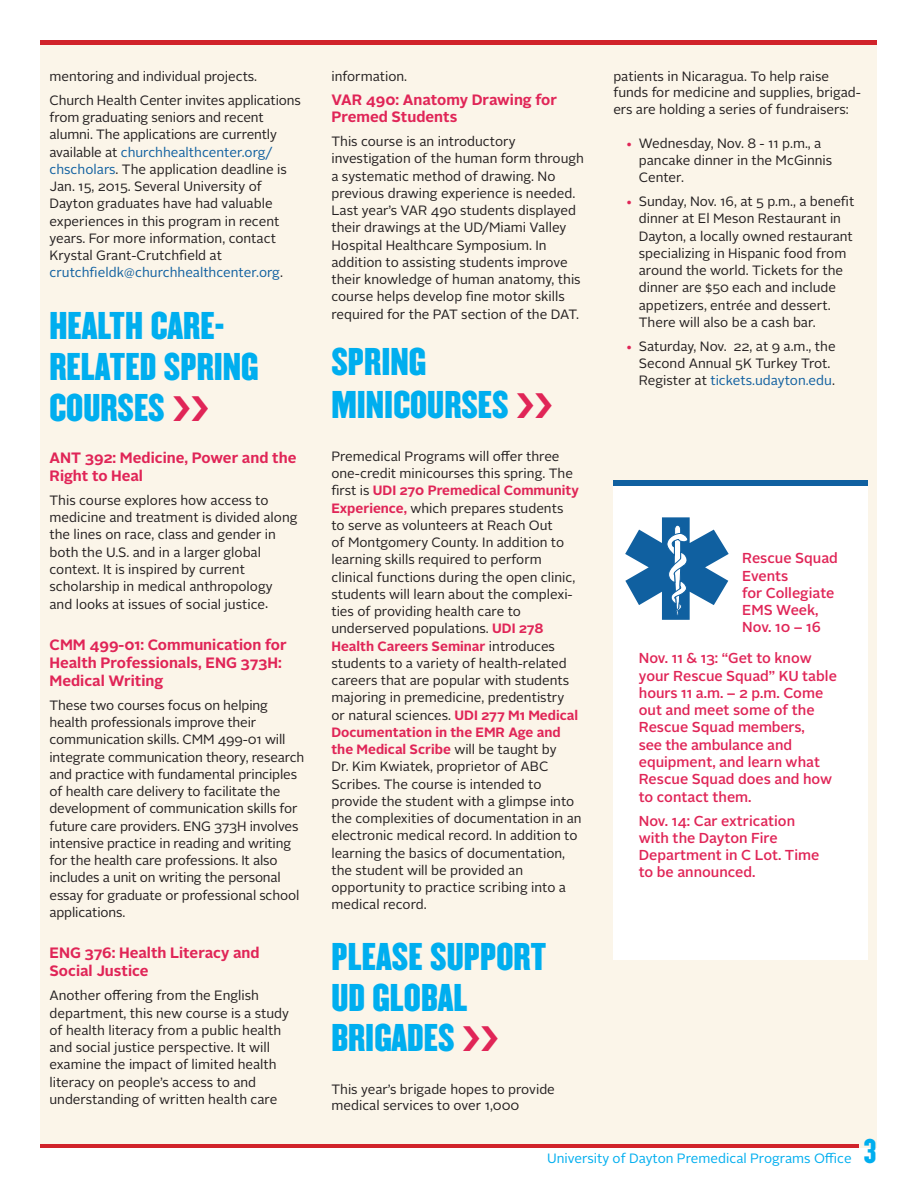
<style>
.page{position:relative;width:918px;height:1188px;background:#fff}
.page>*{position:absolute;margin:0;border:0;box-sizing:border-box;transform-origin:0 0}
.t1{font:33.75px/41.1px "Champion Welterweight";color:#00aeef}
.t2{font:700 15px/18px "Alright Sans";color:#e02557}
.t3{font:500 14.4px/17.2px "Alright Sans";color:#e02557}
.t4{font:13.5px/17.2px "Alright Sans";color:#231f20}
.t5{font:13.5px "Alright Sans";color:#00aeef}
.s1{color:#1060a0}
.s2{font-size:14.4px}
.s3{font-weight:700;color:#e02557}
.s4{color:#e02557}
.s5{font-family:"Champion Liteweight";font-size:30px}
</style>
<div class="page">
<div style="left:40px;top:40px;width:838px;height:1108px;background:#fbf5e8"></div>
<hr style="left:40px;top:1144px;width:819px;height:4px;background:#d1232a">
<div style="left:613px;top:482px;width:254px;height:478px;background:#fff"></div>
<div style="left:613px;top:480px;width:254px;height:6px;background:#1060a0"></div>
<svg style="left:625px;top:517px;width:104px;height:103px"></svg>
<div style="left:40px;top:40px;width:837px;height:5px;background:#d1232a"></div>
<p class="t4" style="left:50px;top:64px;width:253px;line-height:24px">mentoring and individual projects.<br>Church Health Center invites applications</p>
<p class="t4" style="left:50px;top:109px;width:239px">from graduating seniors and recent alumni. The applications are currently available at <span class="s1">churchhealthcenter.org/ chscholars</span>. The application deadline is Jan. 15, 2015. Several University of Dayton graduates have had valuable experiences in this program in recent years. For more information, contact Krystal Grant-Crutchfield at <span class="s1">crutchfieldk@churchhealthcenter.org</span>.</p>
<h1 class="t1" style="left:50px;top:303px;width:210px">HEALTH CARE-<br>RELATED SPRING<br>COURSES</h1>
<p class="t2" style="left:50px;top:449px;width:248px">ANT 392: Medicine, Power and the<br>Right to Heal</p>
<p class="t4" style="left:50px;top:492px;width:250px">This course explores how access to medicine and treatment is divided along the lines on race, class and gender in both the U.S. and in a larger global context. It is inspired by current scholarship in medical anthropology and looks at issues of social justice<span class="s2">.</span></p>
<p class="t2" style="left:50px;top:636px;width:239px">CMM 499-01: Communication for<br>Health Professionals, ENG 373H:<br>Medical Writing</p>
<p class="t4" style="left:50px;top:697px;width:256px">These two courses focus on helping health professionals improve their communication skills. CMM 499-01 will integrate communication theory, research and practice with fundamental principles of health care delivery to facilitate the development of communication skills for future care providers. ENG 373H involves intensive practice in reading and writing for the health care professions. It also includes a unit on writing the personal essay for graduate or professional school applications.</p>
<p class="t2" style="left:50px;top:944px;width:212px">ENG 376: Health Literacy and<br>Social Justice</p>
<p class="t4" style="left:50px;top:987px;width:241px">Another offering from the English department, this new course is a study of health literacy from a public health and social justice perspective. It will examine the impact of limited health literacy on people’s access to and understanding of written health care</p>
<p class="t4" style="left:331px;top:68px;width:77px">information.</p>
<p class="t2" style="left:331px;top:91px;width:227px;line-height:17.2px">VAR 490: Anatomy Drawing for<br>Premed Students</p>
<p class="t4" style="left:331px;top:133px;width:254px">This course is an introductory investigation of the human form through a systematic method of drawing. No previous drawing experience is needed.<br>Last year’s VAR 490 students displayed their drawings at the UD/Miami Valley Hospital Healthcare Symposium. In addition to assisting students improve their knowledge of human anatomy, this course helps develop fine motor skills required for the PAT section of the DAT.</p>
<h1 class="t1" style="left:331px;top:338px;width:179px;line-height:43.2px">SPRING<br>MINICOURSES</h1>
<p class="t4" style="left:331px;top:448px;width:252px">Premedical Programs will offer three one-credit minicourses this spring. The first is <span class="s3">UDI 270 Premedical Community Experience,</span> which prepares students<br>to serve as volunteers at Reach Out<br>of Montgomery County. In addition to learning skills required to perform clinical functions during the open clinic, students will learn about the complexi&shy;ties of providing health care to underserved populations. <span class="s3">UDI 278<br>Health Careers Seminar</span> introduces students to a variety of health-related careers that are popular with students majoring in premedicine, predentistry<br>or natural sciences. <span class="s3">UDI 277 M1 Medical Documentation in the EMR Age and the Medical Scribe</span> will be taught by<br>Dr. Kim Kwiatek, proprietor of ABC Scribes. The course is intended to provide the student with a glimpse into the complexities of documentation in an electronic medical record. In addition to learning the basics of documentation, the student will be provided an opportunity to practice scribing into a medical record.</p>
<h1 class="t1" style="left:331px;top:935px;width:217px;line-height:40.5px">PLEASE SUPPORT<br>UD GLOBAL<br>BRIGADES</h1>
<p class="t4" style="left:331px;top:1081px;width:225px;line-height:16.5px">This year’s brigade hopes to provide medical services to over 1,000</p>
<p class="t4" style="left:613px;top:68px;width:249px;line-height:16.5px">patients in Nicaragua. To help raise funds for medicine and supplies, brigad&shy;ers are holding a series of fundraisers:</p>
<p class="t4" style="left:639px;top:134px;width:195px;text-indent:-14px"><span class="s4">•</span> Wednesday, Nov. 8 - 11 p.m., a pancake dinner in the McGinnis<br>Center.</p>
<p class="t4" style="left:639px;top:193px;width:217px;text-indent:-14px"><span class="s4">•</span> Sunday, Nov. 16, at 5 p.m., a benefit dinner at El Meson Restaurant in Dayton, a locally owned restaurant specializing in Hispanic food from around the world. Tickets for the dinner are $50 each and include appetizers, entrée and dessert.<br>There will also be a cash bar.</p>
<p class="t4" style="left:639px;top:338px;width:198px;text-indent:-14px"><span class="s4">•</span> Saturday, Nov. 22, at 9 a.m., the<br>Second Annual 5K Turkey Trot.<br>Register at <span class="s1">tickets.udayton.edu</span>.</p>
<p class="t3" style="left:742px;top:550px;width:97px">Rescue Squad<br>Events<br>for Collegiate<br>EMS Week,<br>Nov. 10 – 16</p>
<p class="t3" style="left:639px;top:650px;width:200px">Nov. 11 &amp; 13: “Get to know your Rescue Squad” KU table hours 11 a.m. – 2 p.m. Come out and meet some of the<br>Rescue Squad members,<br>see the ambulance and equipment, and learn what<br>Rescue Squad does and how to contact them.</p>
<p class="t3" style="left:639px;top:812px;width:182px">Nov. 14: Car extrication with the Dayton Fire<br>Department in C Lot. Time to be announced.</p>
<p class="t5" style="left:547px;top:1150px;width:331px">University of Dayton Premedical Programs Office <span class="s5">3</span></p>
</div>
